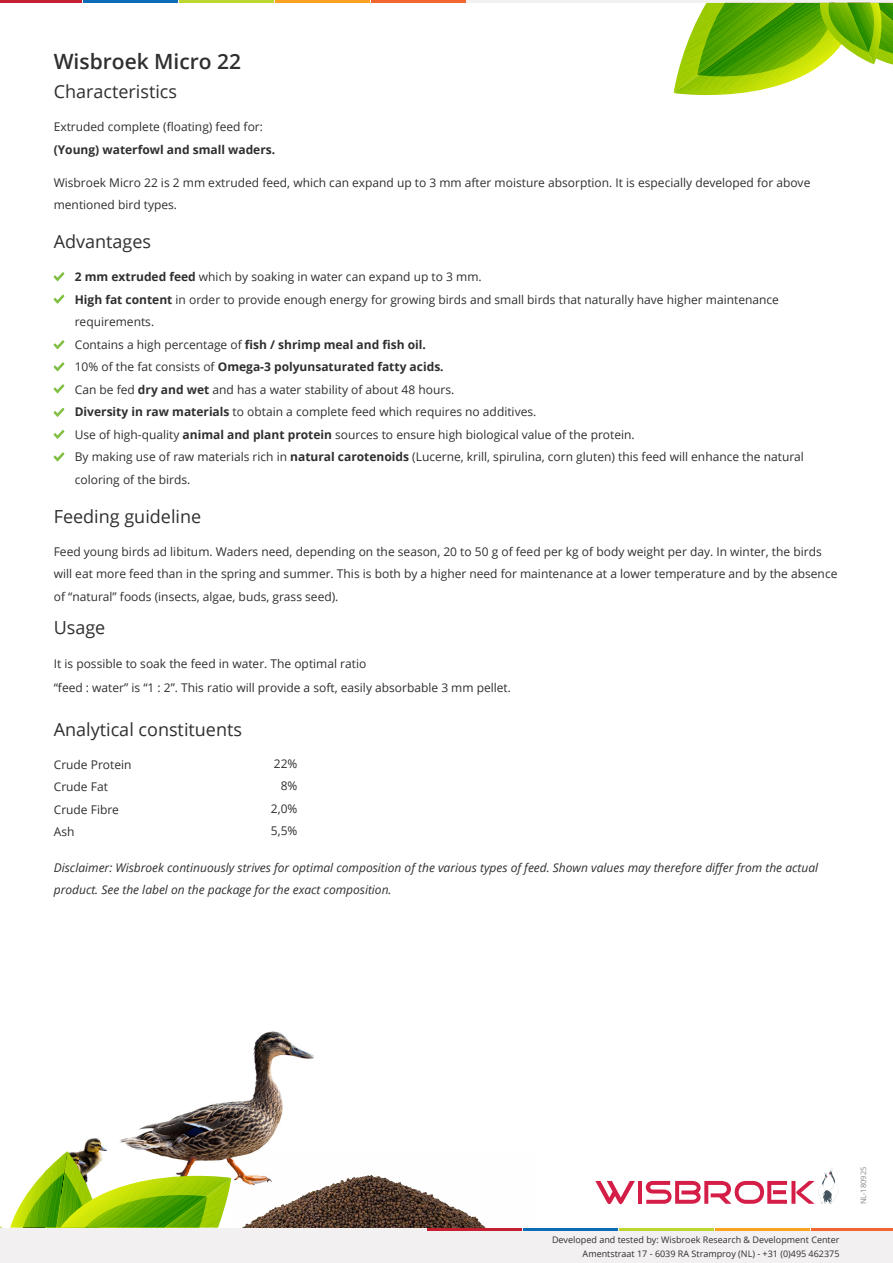
<style>
.page{position:relative;width:893px;height:1263px;background:#fff}
.page>*{position:absolute;margin:0;border:0;box-sizing:border-box;transform-origin:0 0}
.t1{font:600 21px "Open Sans";color:#2e2f2e}
.t2{font:18px "Open Sans";color:#2e2f2e}
.t3{font:12px/22.5px "Open Sans";color:#2e2f2e}
.t4{font:italic 12px/22.5px "Open Sans";color:#2e2f2e}
.t5{font:700 12px "Open Sans";color:#2e2f2e}
.t6{font:9px/13.5px "Open Sans";color:#2e2f2e;text-align:right}
.t7{font:7.5px "Open Sans";color:#8c8a8b}
.s1{font-weight:700}
.s2{font-weight:400}
</style>
<div class="page">
<div style="left:0;top:1228px;width:893px;height:35px;background:#f3f0f1"></div>
<hr style="left:427px;top:1228px;width:95px;height:2px;background:#c42032">
<hr style="left:523px;top:1228px;width:95px;height:2px;background:#0d6cb6">
<hr style="left:619px;top:1228px;width:95px;height:2px;background:#bed630">
<hr style="left:715px;top:1228px;width:95px;height:2px;background:#f9a221">
<hr style="left:811px;top:1228px;width:82px;height:2px;background:#f26631">
<svg style="left:595px;top:1181px;width:40px;height:23px"></svg>
<hr style="left:638px;top:1181px;width:4px;height:23px;background:#d41e47">
<svg style="left:646px;top:1167px;width:193px;height:37px"></svg>
<hr style="left:0;top:0;width:893px;height:3px;background:#f3f0f1">
<hr style="left:0;top:0;width:82px;height:3px;background:#c42032">
<hr style="left:83px;top:0;width:95px;height:3px;background:#0d6cb6">
<hr style="left:179px;top:0;width:95px;height:3px;background:#bed630">
<hr style="left:275px;top:0;width:95px;height:3px;background:#f9a221">
<hr style="left:371px;top:0;width:95px;height:3px;background:#f26631">
<svg style="left:674px;top:3px;width:219px;height:93px"></svg>
<img style="left:81px;top:1031px;width:233px;height:150px">
<img style="left:235px;top:1151px;width:251px;height:77px">
<svg style="left:0;top:1151px;width:231px;height:77px"></svg>
<svg style="left:54px;top:295px;width:10px;height:9px"></svg>
<svg style="left:54px;top:340px;width:10px;height:9px"></svg>
<svg style="left:54px;top:384px;width:10px;height:9px"></svg>
<svg style="left:54px;top:408px;width:10px;height:9px"></svg>
<svg style="left:54px;top:430px;width:10px;height:9px"></svg>
<svg style="left:54px;top:452px;width:10px;height:9px"></svg>
<svg style="left:54px;top:362px;width:10px;height:9px"></svg>
<svg style="left:54px;top:272px;width:10px;height:9px"></svg>
<p class="t1" style="left:54px;top:47px;width:189px">Wisbroek Micro 22</p>
<p class="t2" style="left:54px;top:79px;width:125px">Characteristics</p>
<p class="t3" style="left:54px;top:115px;width:211px">Extruded complete (floating) feed for:</p>
<p class="t5" style="left:54px;top:141px;width:223px">(Young) waterfowl and small waders.</p>
<p class="t3" style="left:54px;top:171px;width:758px">Wisbroek Micro 22 is 2 mm extruded feed, which can expand up to 3 mm after moisture absorption. It is especially developed for above mentioned bird types.</p>
<p class="t2" style="left:54px;top:229px;width:99px">Advantages</p>
<p class="t3" style="left:75px;top:265px;width:408px"><span class="s1">2 mm extruded feed</span> which by soaking in water can expand up to 3 mm.</p>
<p class="t3" style="left:75px;top:288px;width:706px"><span class="s1">High fat content</span> in order to provide enough energy for growing birds and small birds that naturally have higher maintenance requirements.</p>
<p class="t5" style="left:75px;top:336px;width:353px"><span class="s2">Contains a high percentage of</span> fish / shrimp meal and fish oil.</p>
<p class="t5" style="left:75px;top:358px;width:370px"><span class="s2">10% of the fat consists of</span> Omega-3 polyunsaturated fatty acids.</p>
<p class="t3" style="left:75px;top:378px;width:381px">Can be fed <span class="s1">dry and wet</span> and has a water stability of about 48 hours.</p>
<p class="t3" style="left:75px;top:400px;width:463px"><span class="s1">Diversity in raw materials</span> to obtain a complete feed which requires no additives.</p>
<p class="t3" style="left:75px;top:423px;width:561px">Use of high-quality <span class="s1">animal and plant protein</span> sources to ensure high biological value of the protein.</p>
<p class="t3" style="left:75px;top:445px;width:731px">By making use of raw materials rich in <span class="s1">natural carotenoids</span> (Lucerne, krill, spirulina, corn gluten) this feed will enhance the natural coloring of the birds.</p>
<p class="t2" style="left:54px;top:504px;width:149px">Feeding guideline</p>
<p class="t3" style="left:54px;top:540px;width:785px">Feed young birds ad libitum. Waders need, depending on the season, 20 to 50 g of feed per kg of body weight per day. In winter, the birds will eat more feed than in the spring and summer. This is both by a higher need for maintenance at a lower temperature and by the absence of “natural” foods (insects, algae, buds, grass seed).</p>
<p class="t2" style="left:54px;top:615px;width:53px">Usage</p>
<p class="t3" style="left:54px;top:652px;width:314px">It is possible to soak the feed in water. The optimal ratio</p>
<p class="t3" style="left:54px;top:676px;width:459px">“feed : water” is “1 : 2”. This ratio will provide a soft, easily absorbable 3 mm pellet.</p>
<p class="t2" style="left:54px;top:717px;width:190px">Analytical constituents</p>
<p class="t3" style="left:54px;top:753px;width:79px">Crude Protein</p>
<p class="t3" style="left:54px;top:775px;width:56px">Crude Fat</p>
<p class="t3" style="left:54px;top:798px;width:67px">Crude Fibre</p>
<p class="t3" style="left:54px;top:820px;width:22px">Ash</p>
<p class="t3" style="left:274px;top:752px;width:25px">22%</p>
<p class="t3" style="left:281px;top:774px;width:18px">8%</p>
<p class="t3" style="left:271px;top:797px;width:28px">2,0%</p>
<p class="t3" style="left:271px;top:819px;width:28px">5,5%</p>
<p class="t4" style="left:54px;top:856px;width:766px">Disclaimer: Wisbroek continuously strives for optimal composition of the various types of feed. Shown values may therefore differ from the actual product. See the label on the package for the exact composition.</p>
<p class="t6" style="left:552px;top:1233px;width:289px">Developed and tested by: Wisbroek Research &amp; Development Center<br>Amentstraat 17 - 6039 RA Stramproy (NL) - +31 (0)495 462375</p>
<p class="t7" style="left:858px;top:1204px;width:39px;rotate:-90deg">NL-180925</p>
</div>
